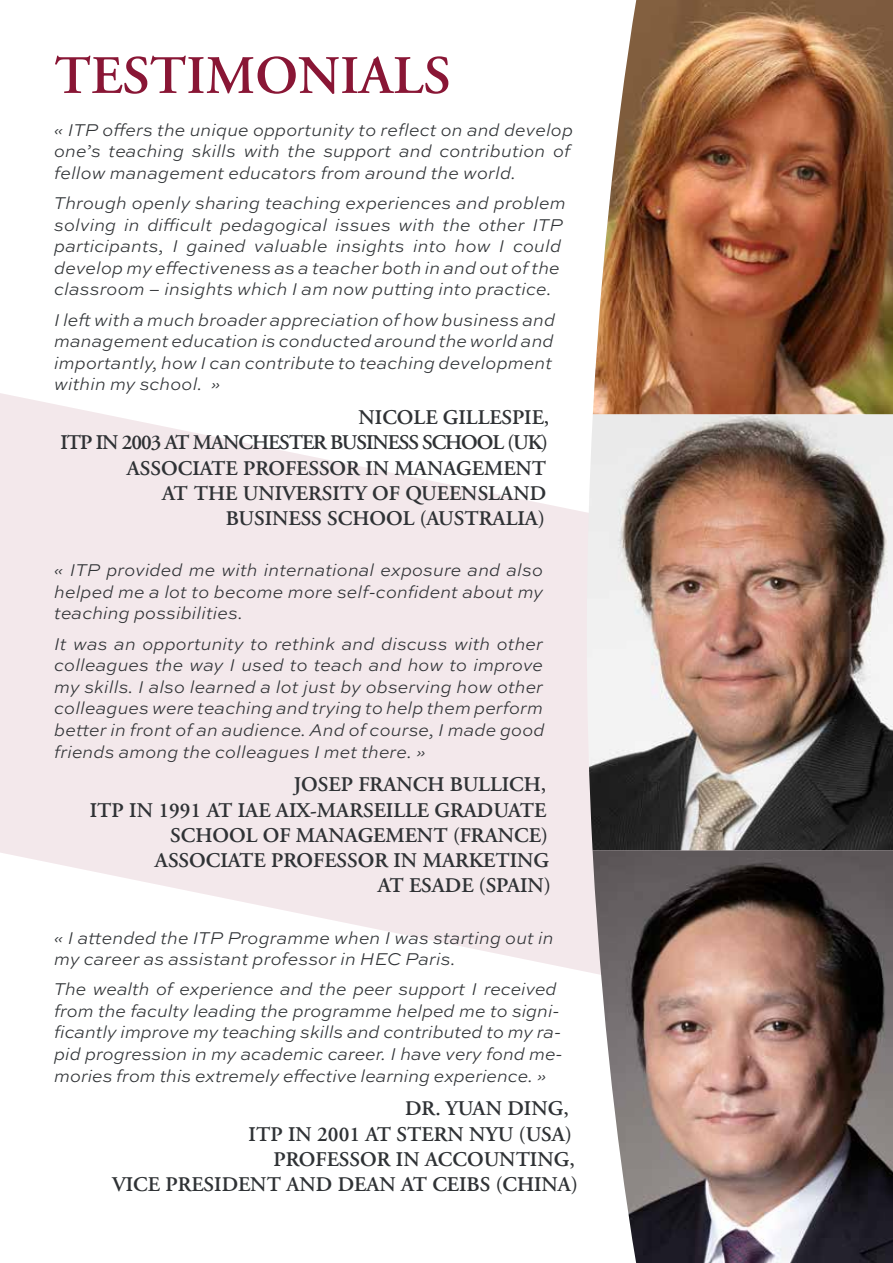
<style>
.page{position:relative;width:893px;height:1263px;background:#fff}
.page>*{position:absolute;margin:0;border:0;box-sizing:border-box;transform-origin:0 0}
.t1{font:600 54px "Adobe Garamond LT";color:#891635}
.t2{font:600 21px/25.2px "Adobe Garamond LT";color:#2f3235;text-align:right}
.t3{font:italic 300 18px/21.6px "Sweet Sans Pro";color:#2f3235}
</style>
<div class="page">
<svg style="left:0;top:393px;width:593px;height:580px;fill:#f3e8eb"></svg>
<img style="left:593px;top:0;width:300px;height:414px">
<img style="left:587px;top:414px;width:306px;height:436px">
<img style="left:593px;top:850px;width:300px;height:413px">
<h1 class="t1" style="left:54px;top:46px;width:398px">TESTIMONIALS</h1>
<p class="t3" style="left:54px;top:118px;width:521px">« ITP offers the unique opportunity to reflect on and develop one’s teaching skills with the support and contribution of fellow management educators from around the world.</p>
<p class="t3" style="left:54px;top:192px;width:513px">Through openly sharing teaching experiences and problem solving in difficult pedagogical issues with the other ITP participants, I gained valuable insights into how I could develop my effectiveness as a teacher both in and out of the classroom – insights which I am now putting into practice.</p>
<p class="t3" style="left:54px;top:308px;width:503px">I left with a much broader appreciation of how business and management education is conducted around the world and importantly, how I can contribute to teaching development within my school. »</p>
<p class="t2" style="left:61px;top:405px;width:490px">NICOLE GILLESPIE,<br>ITP IN 2003 AT MANCHESTER BUSINESS SCHOOL (UK)<br>ASSOCIATE PROFESSOR IN MANAGEMENT<br>AT THE UNIVERSITY OF QUEENSLAND<br>BUSINESS SCHOOL (AUSTRALIA)</p>
<p class="t3" style="left:54px;top:559px;width:491px;text-align:justify">« ITP provided me with international exposure and also helped me a lot to become more self-confident about my teaching possibilities.</p>
<p class="t3" style="left:54px;top:632px;width:492px;text-align:justify">It was an opportunity to rethink and discuss with other colleagues the way I used to teach and how to improve my skills. I also learned a lot just by observing how other colleagues were teaching and trying to help them perform better in front of an audience. And of course, I made good friends among the colleagues I met there. »</p>
<p class="t2" style="left:294px;top:772px;width:254px">JOSEP FRANCH BULLICH,</p>
<p class="t2" style="left:90px;top:798px;width:458px">ITP IN 1991 AT IAE AIX-MARSEILLE GRADUATE</p>
<p class="t2" style="left:170px;top:823px;width:379px">SCHOOL OF MANAGEMENT (FRANCE)</p>
<p class="t2" style="left:155px;top:848px;width:396px">ASSOCIATE PROFESSOR IN MARKETING</p>
<p class="t2" style="left:378px;top:873px;width:45px">AT ESADE</p>
<p class="t2" style="left:479px;top:873px;width:73px">(SPAIN)</p>
<p class="t3" style="left:54px;top:926px;width:501px">« I attended the ITP Programme when I was starting out in my career as assistant professor in HEC Paris.</p>
<p class="t3" style="left:54px;top:978px;width:510px">The wealth of experience and the peer support I received from the faculty leading the programme helped me to signi&shy;ficantly improve my teaching skills and contributed to my ra&shy;pid progression in my academic career. I have very fond me&shy;mories from this extremely effective learning experience. »</p>
<p class="t2" style="left:249px;top:1096px;width:322px;text-align:left;text-indent:157px">DR. YUAN DING,<br>ITP IN 2001 AT STERN NYU</p>
<p class="t2" style="left:112px;top:1122px;width:467px">)<br>PROFESSOR IN ACCOUNTING,<br>VI CE PRESIDENT AND DEAN AT CEIBS (CHINA)</p>
<p class="t2" style="left:519px;top:1122px;width:21px">(USA</p>
</div>
